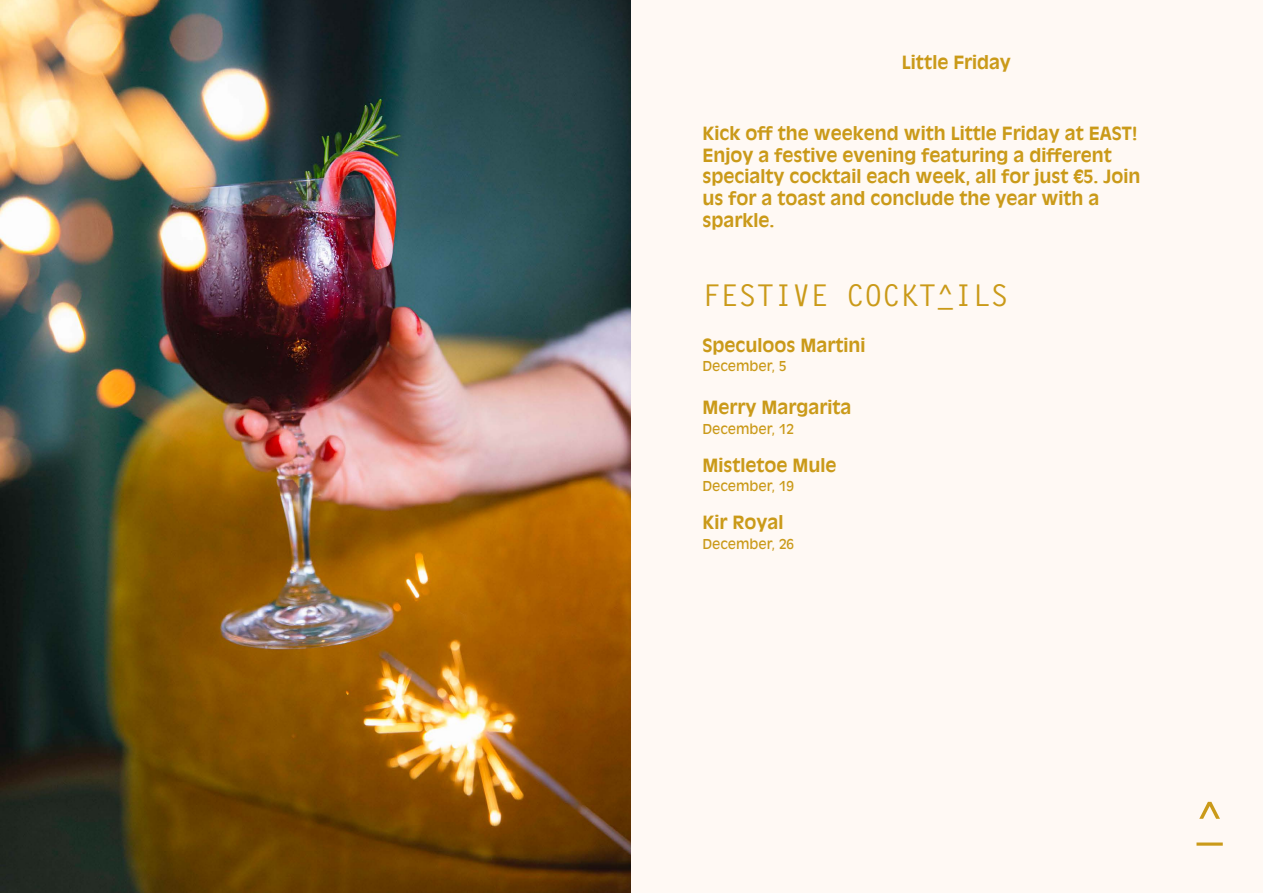
<style>
.page{position:relative;width:1263px;height:893px;background:#fff}
.page>*{position:absolute;margin:0;border:0;box-sizing:border-box;transform-origin:0 0}
.t1{font:700 30px "Casa Gothic Stdv 4";color:#ca9a19}
.t2{font:700 18px/21.6px "Antique Olive Std";color:#ca9a19}
.t3{font:13.5px "Antique Olive Std";color:#ca9a19}
</style>
<div class="page">
<img style="left:0;top:0;width:631px;height:893px">
<div style="left:631px;top:0;width:632px;height:893px;background:#fff9f4"></div>
<p class="t2" style="left:902px;top:52px;width:110px">Little Friday</p>
<p class="t2" style="left:702px;top:123px;width:440px">Kick off the weekend with Little Friday at EAST!<br>Enjoy a festive evening featuring a different specialty cocktail each week, all for just €5. Join us for a toast and conclude the year with a sparkle.</p>
<h1 class="t1" style="left:702px;top:277px;width:307px">FESTIVE COCKTAILS</h1>
<p class="t2" style="left:702px;top:334px;width:165px">Speculoos Martini</p>
<p class="t3" style="left:702px;top:358px;width:86px">December, 5</p>
<p class="t2" style="left:702px;top:397px;width:150px">Merry Margarita</p>
<p class="t3" style="left:702px;top:421px;width:93px">December, 12</p>
<p class="t2" style="left:702px;top:454px;width:136px">Mistletoe Mule</p>
<p class="t3" style="left:702px;top:478px;width:93px">December, 19</p>
<p class="t2" style="left:702px;top:512px;width:83px">Kir Royal</p>
<p class="t3" style="left:702px;top:535px;width:93px">December, 26</p>
</div>
